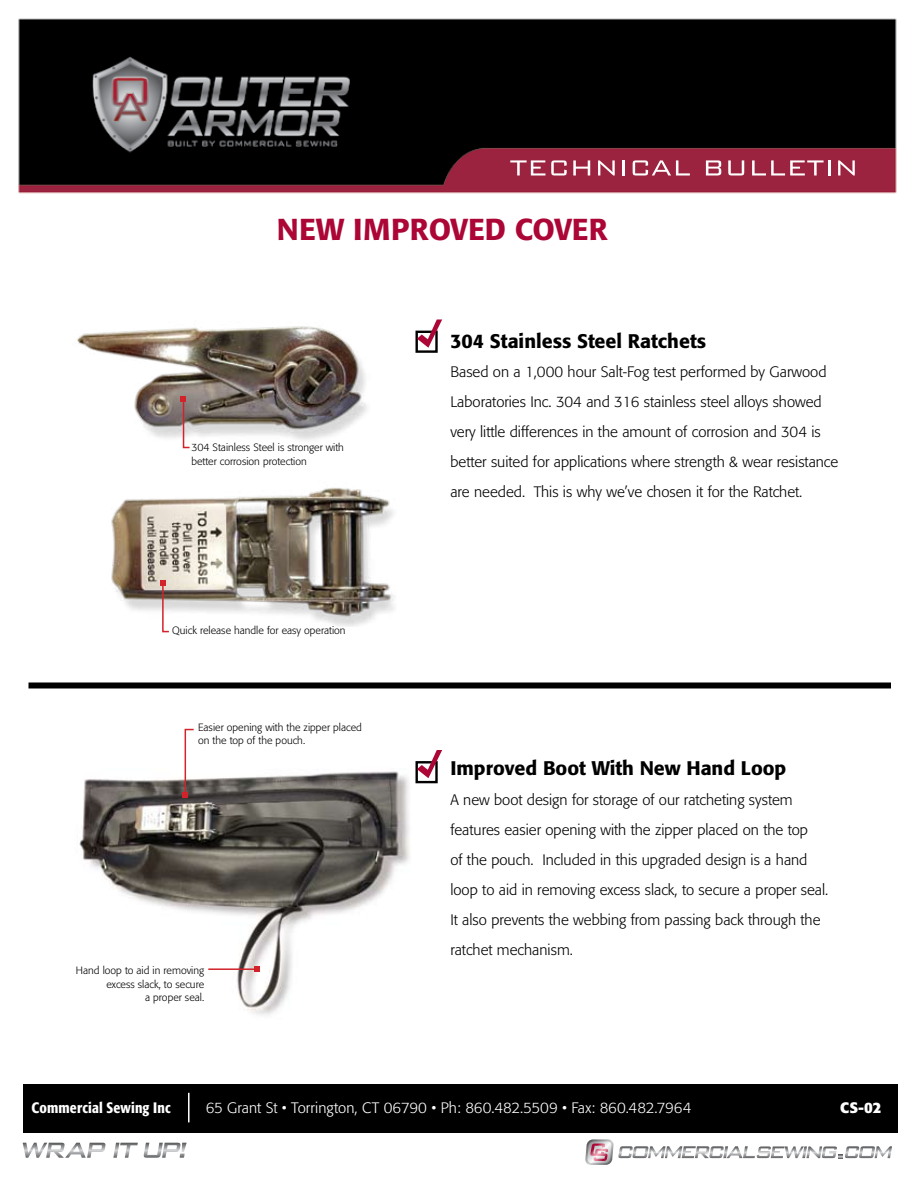
<style>
.page{position:relative;width:918px;height:1188px;background:#fff}
.page>*{position:absolute;margin:0;border:0;box-sizing:border-box;transform-origin:0 0}
.t1{font:500 30px "Formata";color:#ab0635}
.t2{font:500 19.5px "Formata";color:#000}
.t3{font:300 15px/30px "Formata";color:#000}
.t4{font:300 15px "Formata";color:#fff}
.t5{font:500 condensed 15px "Formata";letter-spacing:.01em;color:#fff}
.t6{font:700 15px "Formata";color:#fff}
.t7{font:300 10.5px/13.5px "Formata";color:#000}
</style>
<div class="page">
<img style="left:18px;top:18px;width:879px;height:1139px">
<img style="left:66px;top:753px;width:350px;height:270px">
<svg style="left:182px;top:728px;width:13px;height:70px"></svg>
<svg style="left:254px;top:966px;width:6px;height:6px"></svg>
<hr style="left:208px;top:968px;width:48px;height:2px;background:#d2232a">
<div style="left:28px;top:682px;width:863px;height:6px;background:#000"></div>
<div style="left:415px;top:331px;width:23px;height:22px;border:2px solid #000"></div>
<svg style="left:417px;top:320px;width:25px;height:28px"></svg>
<div style="left:415px;top:761px;width:23px;height:22px;border:2px solid #000"></div>
<svg style="left:417px;top:750px;width:25px;height:28px"></svg>
<img style="left:64px;top:314px;width:315px;height:141px">
<img style="left:94px;top:474px;width:315px;height:152px">
<svg style="left:160px;top:580px;width:10px;height:53px"></svg>
<svg style="left:180px;top:396px;width:11px;height:53px"></svg>
<svg style="left:510px;top:160px;width:35px;height:16px"></svg>
<svg style="left:551px;top:160px;width:16px;height:16px"></svg>
<svg style="left:573px;top:160px;width:17px;height:16px"></svg>
<svg style="left:598px;top:160px;width:17px;height:16px"></svg>
<svg style="left:623px;top:160px;width:2px;height:16px"></svg>
<svg style="left:633px;top:160px;width:57px;height:16px"></svg>
<svg style="left:706px;top:160px;width:15px;height:16px"></svg>
<svg style="left:728px;top:160px;width:16px;height:15px"></svg>
<svg style="left:752px;top:160px;width:78px;height:16px"></svg>
<svg style="left:838px;top:160px;width:17px;height:16px"></svg>
<div style="left:23px;top:1084px;width:875px;height:49px;background:#000"></div>
<hr style="left:188px;top:1093px;width:2px;height:29px;background:#fff">
<svg style="left:23px;top:1143px;width:83px;height:15px"></svg>
<svg style="left:113px;top:1143px;width:25px;height:15px"></svg>
<svg style="left:144px;top:1143px;width:43px;height:15px"></svg>
<svg style="left:585px;top:1139px;width:307px;height:26px"></svg>
<h1 class="t1" style="left:277px;top:211px;width:332px">NEW IMPROVED COVER</h1>
<p class="t7" style="left:191px;top:441px;width:154px">304 Stainless Steel is stronger with better corrosion protection</p>
<p class="t7" style="left:172px;top:623px;width:175px">Quick release handle for easy operation</p>
<p class="t7" style="left:198px;top:720px;width:165px">Easier opening with the zipper placed on the top of the pouch.</p>
<p class="t7" style="left:76px;top:964px;width:130px;text-align:right">Hand loop to aid in removing excess slack, to secure<br>a proper seal.</p>
<h2 class="t2" style="left:450px;top:329px;width:257px">304 Stainless Steel Ratchets</h2>
<p class="t3" style="left:450px;top:357px;width:389px">Based on a 1,000 hour Salt-Fog test performed by Garwood Laboratories Inc. 304 and 316 stainless steel alloys showed very little differences in the amount of corrosion and 304 is better suited for applications where strength &amp; wear resistance are needed. This is why we’ve chosen it for the Ratchet.</p>
<h2 class="t2" style="left:450px;top:756px;width:337px">Improved Boot With New Hand Loop</h2>
<p class="t3" style="left:450px;top:785px;width:379px">A new boot design for storage of our ratcheting system features easier opening with the zipper placed on the top<br>of the pouch. Included in this upgraded design is a hand loop to aid in removing excess slack, to secure a proper seal.<br>It also prevents the webbing from passing back through the ratchet mechanism.</p>
<p class="t5" style="left:32px;top:1098px;width:141px">Commercial Sewing Inc</p>
<p class="t4" style="left:206px;top:1099px;width:487px">65 Grant St • Torrington, CT 06790 • Ph: 860.482.5509 • Fax: 860.482.7964</p>
<p class="t6" style="left:840px;top:1098px;width:43px">CS-02</p>
</div>
